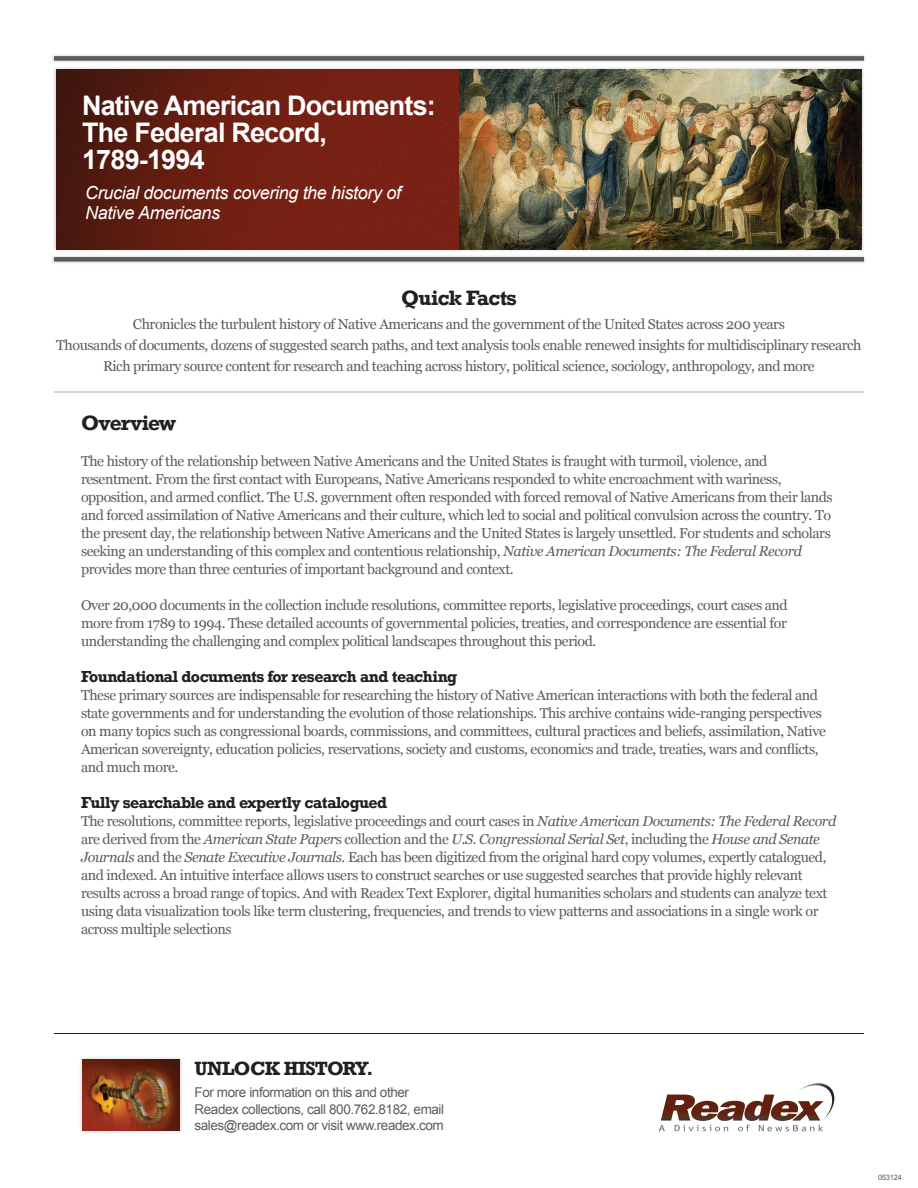
<style>
.page{position:relative;width:918px;height:1188px;background:#fff}
.page>*{position:absolute;margin:0;border:0;box-sizing:border-box;transform-origin:0 0}
.t1{font:700 27px/27px "Arial";letter-spacing:-.03em;color:#fff}
.t2{font:700 19.5px "Rockwell";letter-spacing:-.04em;color:#231f20}
.t3{font:italic 18px/19.5px "Arial";letter-spacing:-.02em;color:#fff}
.t4{font:700 18px "Rockwell";letter-spacing:-.03em;color:#231f20}
.t5{font:700 15px "Rockwell";letter-spacing:-.03em;color:#231f20}
.t6{font:14.25px/18px "Georgia";letter-spacing:-.03em;color:#5b5c5e}
.t7{font:13.5px/16.2px "Arial";letter-spacing:-.03em;color:#5b5c5e}
.t8{font:7.5px "Arial";letter-spacing:-.03em;color:#5b5c5e}
.s1{font-style:italic}
</style>
<div class="page">
<div style="left:51px;top:53px;width:817px;height:212px;background:#231f20;opacity:.29"></div>
<img style="left:56px;top:69px;width:806px;height:180px">
<div style="left:54px;top:56px;width:810px;height:5px;background:#5b5c5e"></div>
<div style="left:54px;top:257px;width:810px;height:5px;background:#5b5c5e"></div>
<hr style="left:54px;top:392px;width:810px;height:1px;background:#a7a9ac">
<svg style="left:659px;top:1083px;width:176px;height:48px"></svg>
<hr style="left:54px;top:1033px;width:810px;height:1px;background:#231f20">
<div style="left:78px;top:1056px;width:106px;height:78px;background:#231f20;opacity:.3"></div>
<img style="left:83px;top:1060px;width:97px;height:70px">
<h1 class="t1" style="left:82px;top:93px;width:355px">Native American Documents:<br>The Federal Record,<br>1789-1994</h1>
<p class="t3" style="left:85px;top:184px;width:317px">Crucial documents covering the history of<br>Native Americans</p>
<h2 class="t2" style="left:401px;top:285px;width:117px">Quick Facts</h2>
<p class="t6" style="left:56px;top:313px;width:807px;line-height:21px;text-align:center">Chronicles the turbulent history of Native Americans and the government of the United States across 200 years<br>Thousands of documents, dozens of suggested search paths, and text analysis tools enable renewed insights for multidisciplinary research<br>Rich primary source content for research and teaching across history, political science, sociology, anthropology, and more</p>
<h2 class="t2" style="left:81px;top:410px;width:97px">Overview</h2>
<p class="t6" style="left:81px;top:451px;width:753px">The history of the relationship between Native Americans and the United States is fraught with turmoil, violence, and resentment. From the first contact with Europeans, Native Americans responded to white encroachment with wariness, opposition, and armed conflict. The U.S. government often responded with forced removal of Native Americans from their lands and forced assimilation of Native Americans and their culture, which led to social and political convulsion across the country. To the present day, the relationship between Native Americans and the United States is largely unsettled. For students and scholars seeking an understanding of this complex and contentious relationship, <span class="s1">Native American Documents: The Federal Record </span>provides more than three centuries of important background and context.</p>
<p class="t6" style="left:81px;top:595px;width:708px;text-align:justify">Over 20,000 documents in the collection include resolutions, committee reports, legislative proceedings, court cases and more from 1789 to 1994. These detailed accounts of governmental policies, treaties, and correspondence are essential for understanding the challenging and complex political landscapes throughout this period.</p>
<p class="t5" style="left:81px;top:667px;width:378px">Foundational documents for research and teaching</p>
<p class="t6" style="left:81px;top:685px;width:746px">These primary sources are indispensable for researching the history of Native American interactions with both the federal and state governments and for understanding the evolution of those relationships. This archive contains wide-ranging perspectives on many topics such as congressional boards, commissions, and committees, cultural practices and beliefs, assimilation, Native American sovereignty, education policies, reservations, society and customs, economics and trade, treaties, wars and conflicts, and much more.</p>
<p class="t5" style="left:81px;top:793px;width:308px">Fully searchable and expertly catalogued</p>
<p class="t6" style="left:81px;top:811px;width:757px">The resolutions, committee reports, legislative proceedings and court cases in <span class="s1">Native American Documents: The Federal Record </span>are derived from the <span class="s1">American State Paper</span>s collection and the <span class="s1">U.S. Congressional Serial Set</span>, including the <span class="s1">House and Senate Journals</span> and the <span class="s1">Senate Executive Journals</span>. Each has been digitized from the original hard copy volumes, expertly catalogued, and indexed. An intuitive interface allows users to construct searches or use suggested searches that provide highly relevant results across a broad range of topics. And with Readex Text Explorer, digital humanities scholars and students can analyze text using data visualization tools like term clustering, frequencies, and trends to view patterns and associations in a single work or across multiple selections</p>
<p class="t4" style="left:194px;top:1057px;width:180px">UNLOCK HISTORY.</p>
<p class="t7" style="left:194px;top:1085px;width:251px">For more information on this and other<br>Readex collections, call 800.762.8182, email sales@readex.com or visit www.readex.com</p>
<p class="t8" style="left:878px;top:1172px;width:25px">053124</p>
</div>
